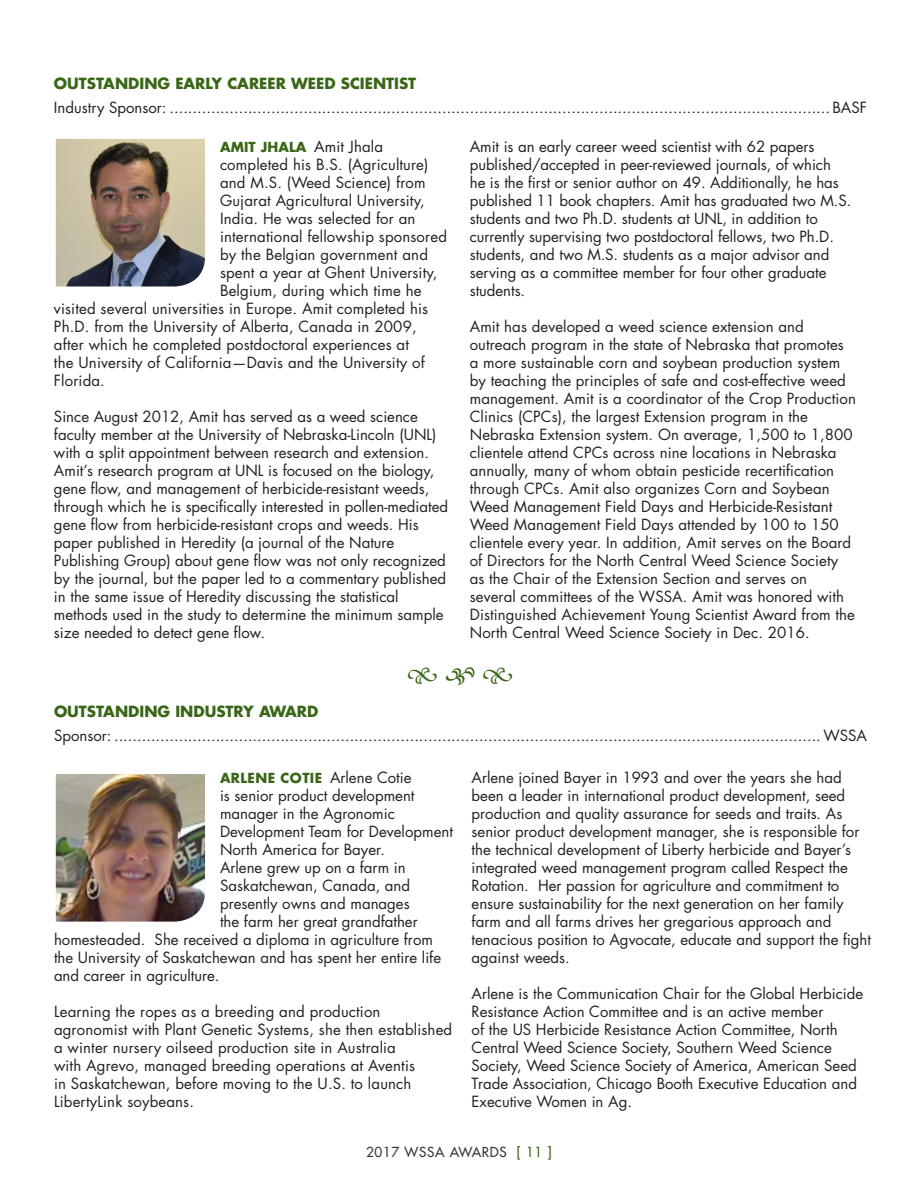
<style>
.page{position:relative;width:918px;height:1188px;background:#fff}
.page>*{position:absolute;margin:0;border:0;box-sizing:border-box;transform-origin:0 0}
.t1{font:15px/18px "Futura Std";color:#231f20}
.t2{font:700 15px "Futura Std";color:#3a6617}
.t3{font:700 13.5px "Futura Std";letter-spacing:.03em;color:#3a6617}
.t4{font:500 13.5px "Futura Std";letter-spacing:.05em;color:#363636}
.t5{font:700 13.5px "Futura Std";letter-spacing:.01em;color:#3a6617}
.s1{font-weight:400;font-size:15px;color:#231f20}
.s2{color:#3a6617}
</style>
<div class="page">
<img style="left:56px;top:139px;width:149px;height:147px">
<img style="left:56px;top:774px;width:149px;height:148px">
<p class="t2" style="left:54px;top:73px;width:364px">OUTSTANDING EARLY CAREER WEED SCIENTIST</p>
<p class="t1" style="left:54px;top:99px;width:814px">Industry Sponsor: ............................................................................................................................................... BASF</p>
<p class="t5" style="left:220px;top:138px;width:165px">AMIT JHALA <span class="s1">Amit Jhala</span></p>
<p class="t1" style="left:220px;top:156px;width:210px">completed his B.S. (Agriculture)</p>
<p class="t1" style="left:220px;top:174px;width:207px">and M.S. (Weed Science) from</p>
<p class="t1" style="left:220px;top:192px;width:206px">Gujarat Agricultural University,</p>
<p class="t1" style="left:220px;top:210px;width:197px">India. He was selected for an</p>
<p class="t1" style="left:220px;top:228px;width:228px">international fellowship sponsored</p>
<p class="t1" style="left:220px;top:246px;width:210px">by the Belgian government and</p>
<p class="t1" style="left:220px;top:264px;width:219px">spent a year at Ghent University,</p>
<p class="t1" style="left:220px;top:282px;width:203px">Belgium, during which time he</p>
<p class="t1" style="left:54px;top:300px;width:376px">visited several universities in Europe. Amit completed his</p>
<p class="t1" style="left:54px;top:318px;width:364px">Ph.D. from the University of Alberta, Canada in 2009,</p>
<p class="t1" style="left:54px;top:336px;width:357px">after which he completed postdoctoral experiences at</p>
<p class="t1" style="left:54px;top:354px;width:372px">the University of California—Davis and the University of</p>
<p class="t1" style="left:54px;top:372px;width:52px">Florida.</p>
<p class="t1" style="left:54px;top:408px;width:396px">Since August 2012, Amit has served as a weed science faculty member at the University of Nebraska-Lincoln (UNL) with a split appointment between research and extension.<br>Amit’s research program at UNL is focused on the biology, gene flow, and management of herbicide-resistant weeds, through which he is specifically interested in pollen-mediated gene flow from herbicide-resistant crops and weeds. His paper published in Heredity (a journal of the Nature Publishing Group) about gene flow was not only recognized by the journal, but the paper led to a commentary published in the same issue of Heredity discussing the statistical methods used in the study to determine the minimum sample size needed to detect gene flow.</p>
<p class="t1" style="left:470px;top:138px;width:383px">Amit is an early career weed scientist with 62 papers published/accepted in peer-reviewed journals, of which<br>he is the first or senior author on 49. Additionally, he has published 11 book chapters. Amit has graduated two M.S. students and two Ph.D. students at UNL, in addition to currently supervising two postdoctoral fellows, two Ph.D. students, and two M.S. students as a major advisor and serving as a committee member for four other graduate students.</p>
<p class="t1" style="left:470px;top:318px;width:388px">Amit has developed a weed science extension and outreach program in the state of Nebraska that promotes a more sustainable corn and soybean production system by teaching the principles of safe and cost-effective weed management. Amit is a coordinator of the Crop Production Clinics (CPCs), the largest Extension program in the Nebraska Extension system. On average, 1,500 to 1,800 clientele attend CPCs across nine locations in Nebraska annually, many of whom obtain pesticide recertification through CPCs. Amit also organizes Corn and Soybean Weed Management Field Days and Herbicide-Resistant Weed Management Field Days attended by 100 to 150 clientele every year. In addition, Amit serves on the Board of Directors for the North Central Weed Science Society as the Chair of the Extension Section and serves on several committees of the WSSA. Amit was honored with Distinguished Achievement Young Scientist Award from the North Central Weed Science Society in Dec. 2016.</p>
<p class="t2" style="left:54px;top:701px;width:266px">OUTSTANDING INDUSTRY AWARD</p>
<p class="t1" style="left:54px;top:726px;width:814px">Sponsor: ......................................................................................................................................................... WSSA</p>
<p class="t3" style="left:220px;top:769px;width:193px">ARLENE COTIE <span class="s1">Arlene Cotie</span></p>
<p class="t1" style="left:220px;top:786px;width:196px">is senior product development</p>
<p class="t1" style="left:220px;top:804px;width:176px">manager in the Agronomic</p>
<p class="t1" style="left:220px;top:822px;width:234px">Development Team for Development</p>
<p class="t1" style="left:220px;top:840px;width:166px">North America for Bayer.</p>
<p class="t1" style="left:220px;top:858px;width:187px">Arlene grew up on a farm in</p>
<p class="t1" style="left:220px;top:876px;width:192px">Saskatchewan, Canada, and</p>
<p class="t1" style="left:220px;top:894px;width:191px">presently owns and manages</p>
<p class="t1" style="left:220px;top:912px;width:199px">the farm her great grandfather</p>
<p class="t1" style="left:54px;top:930px;width:380px">homesteaded. She received a diploma in agriculture from</p>
<p class="t1" style="left:54px;top:948px;width:389px">the University of Saskatchewan and has spent her entire life</p>
<p class="t1" style="left:54px;top:966px;width:167px">and career in agriculture.</p>
<p class="t1" style="left:54px;top:1002px;width:400px">Learning the ropes as a breeding and production agronomist with Plant Genetic Systems, she then established a winter nursery oilseed production site in Australia<br>with Agrevo, managed breeding operations at Aventis<br>in Saskatchewan, before moving to the U.S. to launch LibertyLink soybeans.</p>
<p class="t1" style="left:472px;top:768px;width:401px">Arlene joined Bayer in 1993 and over the years she had been a leader in international product development, seed production and quality assurance for seeds and traits. As senior product development manager, she is responsible for the technical development of Liberty herbicide and Bayer’s integrated weed management program called Respect the Rotation. Her passion for agriculture and commitment to ensure sustainability for the next generation on her family farm and all farms drives her gregarious approach and tenacious position to Agvocate, educate and support the fight against weeds.</p>
<p class="t1" style="left:472px;top:984px;width:393px">Arlene is the Communication Chair for the Global Herbicide Resistance Action Committee and is an active member<br>of the US Herbicide Resistance Action Committee, North Central Weed Science Society, Southern Weed Science Society, Weed Science Society of America, American Seed Trade Association, Chicago Booth Executive Education and Executive Women in Ag.</p>
<p class="t4" style="left:366px;top:1143px;width:187px">2017 WSSA AWARDS <span class="s2">[ 11 ]</span></p>
</div>
